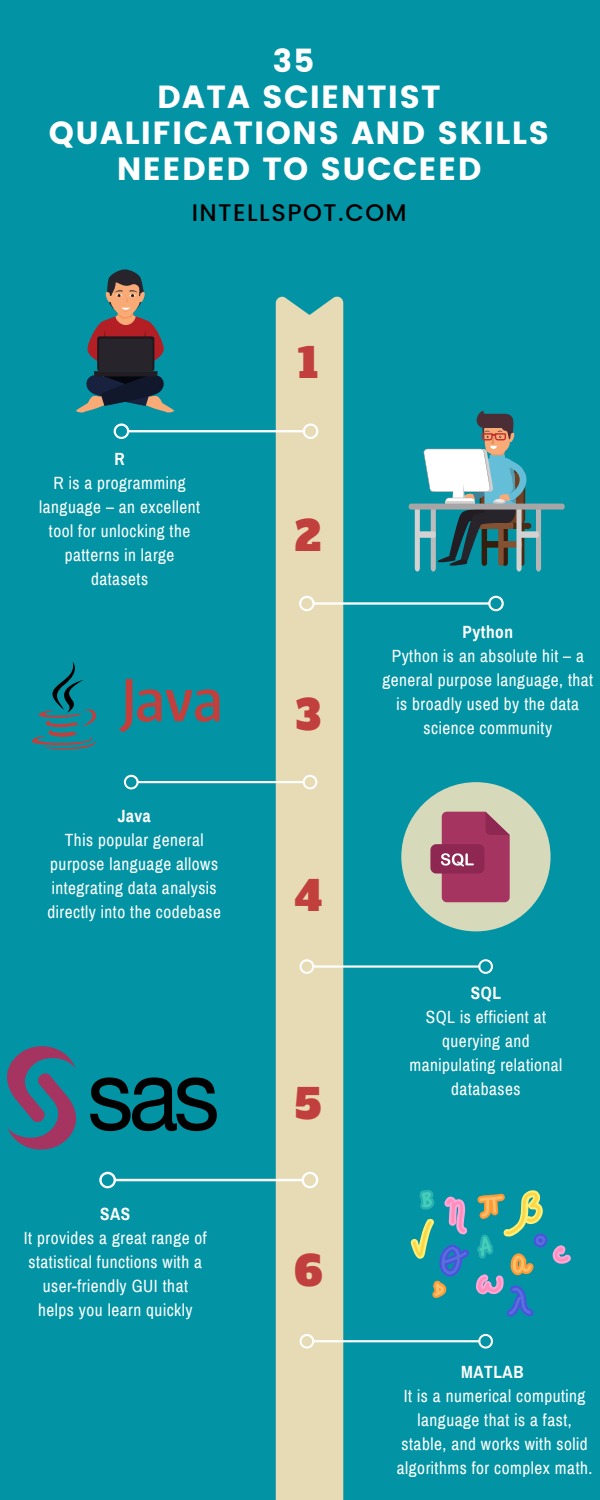
<style>
.page{position:relative;width:600px;height:1500px;background:#0294a5}
.page>*{position:absolute;margin:0;border:0;box-sizing:border-box;transform-origin:0 0}
.t1{font:40.3px "Alfa Slab One";color:#c1403d}
.t2{font:32px/35.9px "Poppins";letter-spacing:.04em;color:#fff;text-align:center}
.t3{font:500 24px "Poppins";letter-spacing:.06em;color:#000}
.t4{font:17.3px/24px "Archivo Narrow";letter-spacing:.03em;color:#fff;text-align:center}
.t5{font:700 17.3px "Archivo Narrow";letter-spacing:.03em;color:#fff}
</style>
<div class="page">
<div style="left:276px;top:296px;width:67px;height:1204px;background:#e6dbb5"></div>
<svg style="left:114px;top:423px;width:204px;height:16px"></svg>
<svg style="left:299px;top:596px;width:205px;height:15px"></svg>
<svg style="left:124px;top:775px;width:193px;height:14px"></svg>
<svg style="left:300px;top:959px;width:193px;height:15px"></svg>
<svg style="left:99px;top:1172px;width:219px;height:16px"></svg>
<svg style="left:300px;top:1334px;width:193px;height:15px"></svg>
<svg style="left:76px;top:269px;width:98px;height:144px"></svg>
<svg style="left:409px;top:411px;width:156px;height:161px"></svg>
<svg style="left:31px;top:662px;width:66px;height:88px"></svg>
<svg style="left:119px;top:679px;width:100px;height:53px"></svg>
<div style="left:401px;top:782px;width:150px;height:149px;background:#d7daba;border-radius:50%"></div>
<div style="left:430px;top:844px;width:54px;height:30px;background:#8e2852;border-radius:6px"></div>
<svg style="left:441px;top:812px;width:69px;height:90px"></svg>
<svg style="left:7px;top:1046px;width:210px;height:104px"></svg>
<svg style="left:476px;top:1190px;width:71px;height:127px"></svg>
<svg style="left:553px;top:1245px;width:18px;height:19px"></svg>
<svg style="left:411px;top:1190px;width:58px;height:108px"></svg>
<h2 class="t2" style="left:49px;top:43px;width:502px">35<br>DATA SCIENTIST<br>QUALIFICATIONS AND SKILLS<br>NEEDED TO SUCCEED</h2>
<h3 class="t3" style="left:192px;top:198px;width:217px">INTELLSPOT.COM</h3>
<p class="t5" style="left:115px;top:450px;width:12px">R</p>
<p class="t4" style="left:39px;top:471px;width:162px">R is a programming language – an excellent tool for unlocking the patterns in large datasets</p>
<p class="t5" style="left:118px;top:807px;width:35px">Java</p>
<p class="t4" style="left:48px;top:828px;width:175px">This popular general purpose language allows integrating data analysis directly into the codebase</p>
<p class="t5" style="left:100px;top:1205px;width:32px">SAS</p>
<p class="t4" style="left:24px;top:1226px;width:185px">It provides a great range of statistical functions with a user-friendly GUI that helps you learn quickly</p>
<h1 class="t1" style="left:298px;top:336px;width:23px">1</h1>
<h1 class="t1" style="left:295px;top:509px;width:28px">2</h1>
<h1 class="t1" style="left:296px;top:688px;width:27px">3</h1>
<h1 class="t1" style="left:294px;top:869px;width:29px">4</h1>
<h1 class="t1" style="left:295px;top:1077px;width:28px">5</h1>
<h1 class="t1" style="left:294px;top:1244px;width:29px">6</h1>
<p class="t5" style="left:463px;top:623px;width:52px">Python</p>
<p class="t4" style="left:382px;top:645px;width:212px">Python is an absolute hit – a general purpose language, that is broadly used by the data science community</p>
<p class="t5" style="left:471px;top:984px;width:32px">SQL</p>
<p class="t4" style="left:409px;top:1005px;width:154px">SQL is efficient at querying and manipulating relational databases</p>
<p class="t5" style="left:461px;top:1363px;width:64px">MATLAB</p>
<p class="t4" style="left:397px;top:1384px;width:197px">It is a numerical computing language that is a fast, stable, and works with solid algorithms for complex math.</p>
</div>
